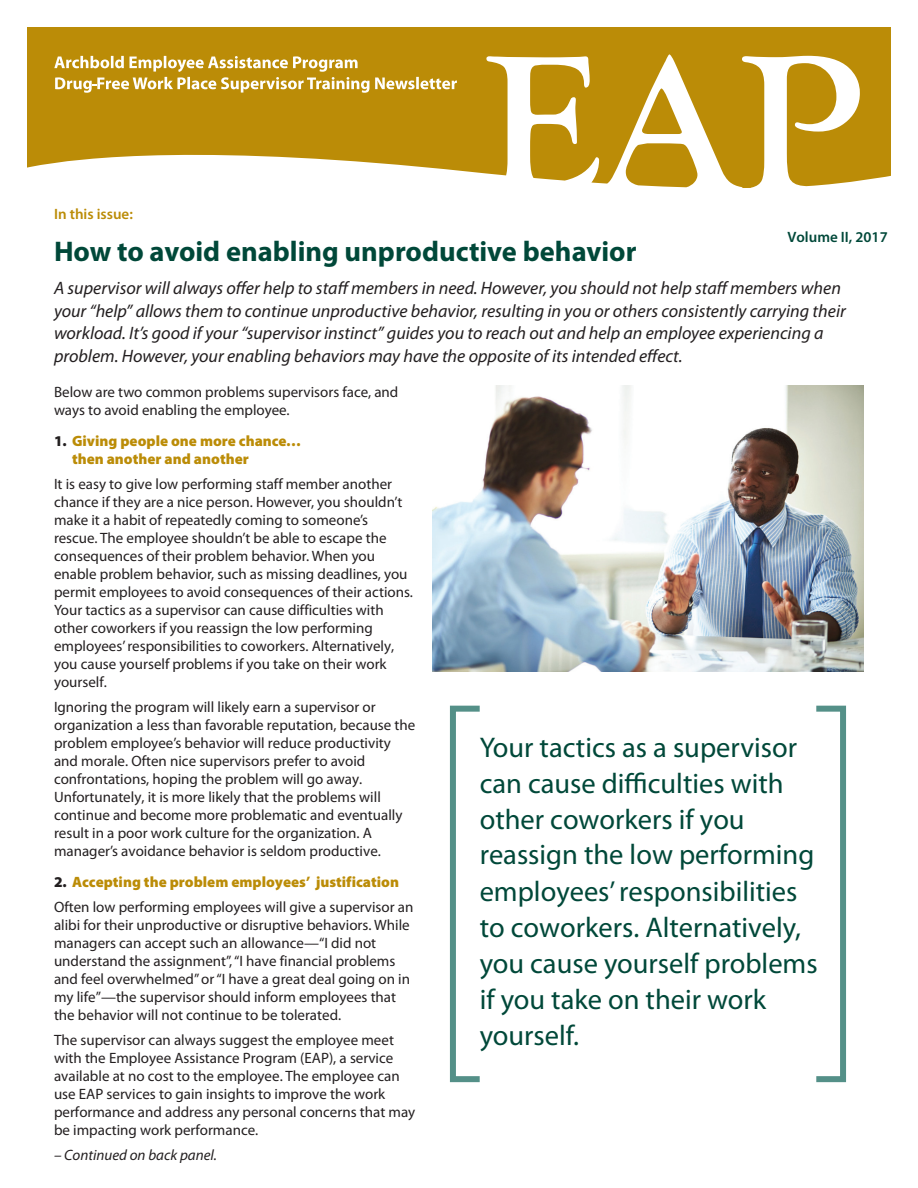
<style>
.page{position:relative;width:918px;height:1188px;background:#fff}
.page>*{position:absolute;margin:0;border:0;box-sizing:border-box;transform-origin:0 0}
.t1{font:28.5px/36px "Myriad Pro";color:#004839}
.t2{font:700 28.5px "Myriad Pro";color:#004839}
.t3{font:italic 18px/22.5px "Myriad Pro";color:#231f20}
.t4{font:15px/18px "Myriad Pro";color:#231f20}
.t5{font:900 15px/18px "Myriad Pro";color:#bb8c07}
.t6{font:italic 15px "Myriad Pro";color:#231f20}
.t7{font:600 15px "Myriad Pro";color:#004839}
.t8{font:600 15px "Myriad Pro";color:#bb8c07}
.s1{color:#231f20}
.s2{font-weight:900}
.s3{font-weight:900;color:#bb8c07}
</style>
<div class="page">
<svg style="left:27px;top:27px;width:864px;height:161px;fill:#bb8c07"></svg>
<svg style="left:54px;top:56px;width:403px;height:37px;background:#cba742"></svg>
<img style="left:432px;top:386px;width:432px;height:286px">
<svg style="left:449px;top:705px;width:31px;height:378px"></svg>
<svg style="left:816px;top:705px;width:31px;height:378px"></svg>
<p class="t8" style="left:54px;top:205px;width:80px">In this issue:</p>
<h1 class="t2" style="left:54px;top:233px;width:584px">How to avoid enabling unproductive behavior</h1>
<p class="t7" style="left:787px;top:227px;width:102px">Volume II, 2017</p>
<p class="t3" style="left:54px;top:277px;width:793px">A supervisor will always offer help to staff members in need. However, you should not help staff members when your “help” allows them to continue unproductive behavior, resulting in you or others consistently carrying their workload. It’s good if your “supervisor instinct” guides you to reach out and help an employee experiencing a problem. However, your enabling behaviors may have the opposite of its intended effect.</p>
<p class="t4" style="left:54px;top:383px;width:346px">Below are two common problems supervisors face, and ways to avoid enabling the employee.</p>
<p class="t5" style="left:72px;top:432px;width:231px;text-indent:-18px"><span class="s1">1.</span> Giving people one more chance… then another and another</p>
<p class="t4" style="left:54px;top:475px;width:361px">It is easy to give low performing staff member another chance if they are a nice person. However, you shouldn’t make it a habit of repeatedly coming to someone’s rescue. The employee shouldn’t be able to escape the consequences of their problem behavior. When you enable problem behavior, such as missing deadlines, you permit employees to avoid consequences of their actions.<br>Your tactics as a supervisor can cause difficulties with other coworkers if you reassign the low performing employees’ responsibilities to coworkers. Alternatively, you cause yourself problems if you take on their work yourself.</p>
<p class="t4" style="left:54px;top:698px;width:363px">Ignoring the program will likely earn a supervisor or organization a less than favorable reputation, because the problem employee’s behavior will reduce productivity and morale. Often nice supervisors prefer to avoid confrontations, hoping the problem will go away.<br>Unfortunately, it is more likely that the problems will continue and become more problematic and eventually result in a poor work culture for the organization. A manager’s avoidance behavior is seldom productive.</p>
<p class="t4" style="left:54px;top:870px;width:361px;line-height:24.8px"><span class="s2">2.</span> <span class="s3">Accepting the problem employees’ justification<br></span>Often low performing employees will give a supervisor an</p>
<p class="t4" style="left:54px;top:916px;width:358px">alibi for their unproductive or disruptive behaviors. While managers can accept such an allowance—“I did not understand the assignment”, “I have financial problems and feel overwhelmed” or “I have a great deal going on in my life”—the supervisor should inform employees that the behavior will not continue to be tolerated.</p>
<p class="t4" style="left:54px;top:1031px;width:363px">The supervisor can always suggest the employee meet with the Employee Assistance Program (EAP), a service available at no cost to the employee. The employee can use EAP services to gain insights to improve the work performance and address any personal concerns that may be impacting work performance.</p>
<p class="t6" style="left:54px;top:1145px;width:165px">– Continued on back panel.</p>
<h1 class="t1" style="left:480px;top:729px;width:339px">Your tactics as a supervisor can cause difficulties with other coworkers if you reassign the low performing employees’ responsibilities to coworkers. Alternatively, you cause yourself problems if you take on their work yourself.</h1>
</div>
